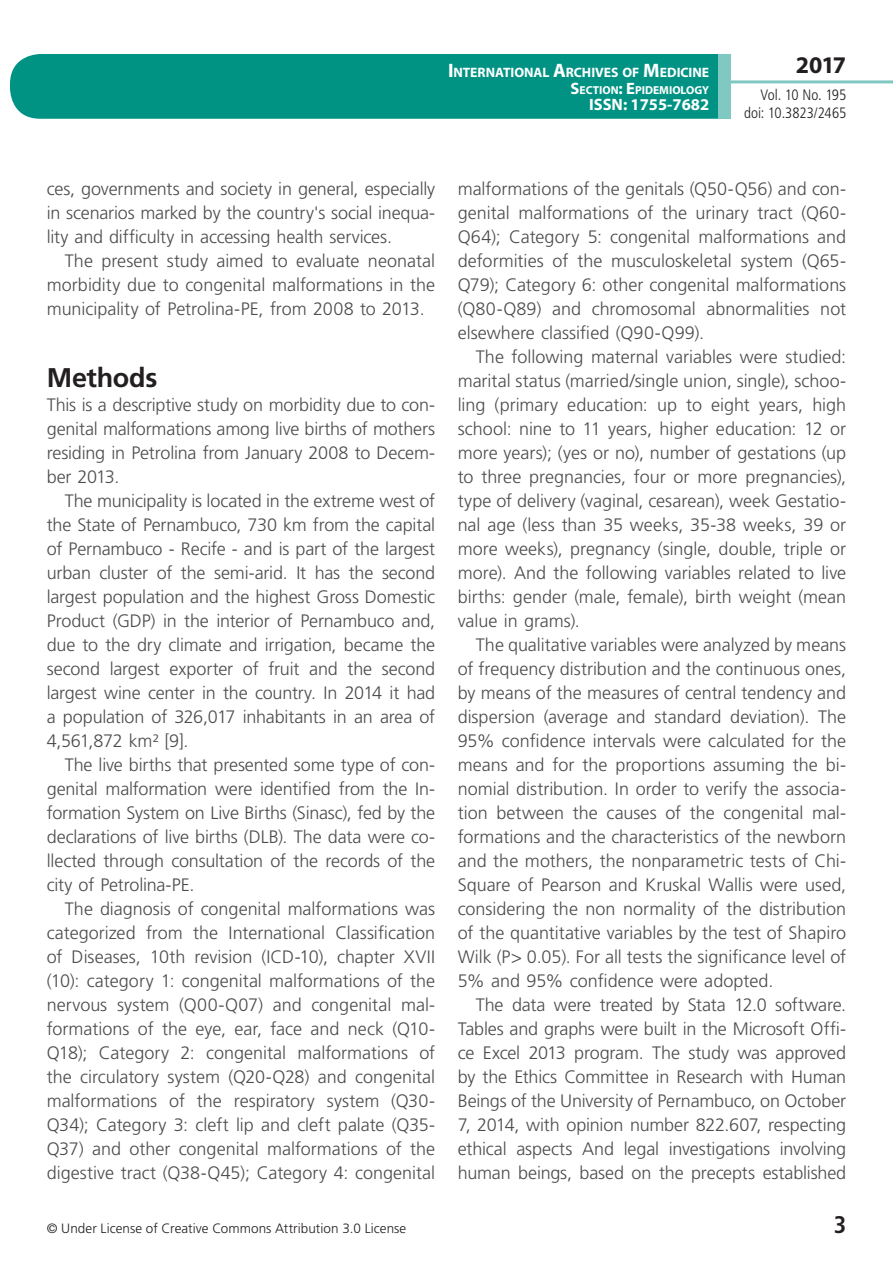
<style>
.page{position:relative;width:893px;height:1263px;background:#fff}
.page>*{position:absolute;margin:0;border:0;box-sizing:border-box;transform-origin:0 0}
.t1{font:700 27px "Frutiger LT Std";letter-spacing:-.01em;color:#231f20}
.t2{font:700 24px "Myriad Pro";color:#231f20}
.t3{font:700 condensed 24px "Frutiger LT Std";color:#231f20}
.t4{font:300 18px/24px "Frutiger LT Std";letter-spacing:-.005em;color:#4b4c4d;text-align:justify}
.t5{font:700 16.5px "Myriad Pro";color:#fff}
.t6{font:300 condensed 15px/18px "Frutiger LT Std";letter-spacing:-.01em;color:#231f20;text-align:right}
.t7{font:700 13.65px "Myriad Pro";letter-spacing:-.005em;color:#fff}
.t8{font:300 13.5px "Frutiger LT Std";letter-spacing:.005em;color:#231f20}
.t9{font:700 11.55px "Myriad Pro";color:#fff}
.s1{font-size:19.5px}
.s2{font-size:16.5px}
</style>
<div class="page">
<div style="left:10px;top:54px;width:775px;height:65px;background:#009384;border-radius:30px"></div>
<div style="left:732px;top:0;width:161px;height:157px;background:#fff"></div>
<hr style="left:730px;top:80px;width:163px;height:3px;background:#80c9c2">
<div style="left:718px;top:54px;width:13px;height:65px;background:#80c9c2"></div>
<p class="t7" style="left:448px;top:64px;width:263px"><span class="s1">I</span>NTERNATIONAL <span class="s1">A</span>RCHIVES OF <span class="s1">M</span>EDICINE</p>
<p class="t9" style="left:571px;top:82px;width:140px"><span class="s2">S</span>ECTION<span class="s2">: E</span>PIDEMIOLOGY</p>
<p class="t5" style="left:589px;top:94px;width:122px">ISSN: 1755-7682</p>
<h2 class="t2" style="left:796px;top:49px;width:52px">2017</h2>
<p class="t6" style="left:744px;top:86px;width:104px">Vol. 10 No. 195 doi: 10.3823/2465</p>
<p class="t4" style="left:47px;top:177px;width:390px">ces, governments and society in general, especially in scenarios marked by the country's social inequa&shy;lity and difficulty in accessing health services.</p>
<p class="t4" style="left:47px;top:249px;width:390px;text-indent:18px">The present study aimed to evaluate neonatal morbidity due to congenital malformations in the municipality of Petrolina-PE, from 2008 to 2013.</p>
<h1 class="t1" style="left:47px;top:362px;width:112px">Methods</h1>
<p class="t4" style="left:47px;top:393px;width:390px">This is a descriptive study on morbidity due to con&shy;genital malformations among live births of mothers residing in Petrolina from January 2008 to Decem&shy;ber 2013.</p>
<p class="t4" style="left:47px;top:489px;width:390px;text-indent:18px">The municipality is located in the extreme west of the State of Pernambuco, 730 km from the capital of Pernambuco - Recife - and is part of the largest urban cluster of the semi-arid. It has the second largest population and the highest Gross Domestic Product (GDP) in the interior of Pernambuco and, due to the dry climate and irrigation, became the second largest exporter of fruit and the second largest wine center in the country. In 2014 it had a population of 326,017 inhabitants in an area of 4,561,872 km² [9].</p>
<p class="t4" style="left:47px;top:753px;width:390px;text-indent:18px">The live births that presented some type of con&shy;genital malformation were identified from the In&shy;formation System on Live Births (Sinasc), fed by the declarations of live births (DLB). The data were co&shy;llected through consultation of the records of the city of Petrolina-PE.</p>
<p class="t4" style="left:47px;top:897px;width:390px;text-indent:18px">The diagnosis of congenital malformations was categorized from the International Classification of Diseases, 10th revision (ICD-10), chapter XVII (10): category 1: congenital malformations of the nervous system (Q00-Q07) and congenital mal&shy;formations of the eye, ear, face and neck (Q10- Q18); Category 2: congenital malformations of the circulatory system (Q20-Q28) and congenital malformations of the respiratory system (Q30- Q34); Category 3: cleft lip and cleft palate (Q35- Q37) and other congenital malformations of the digestive tract (Q38-Q45); Category 4: congenital</p>
<p class="t4" style="left:458px;top:177px;width:390px">malformations of the genitals (Q50-Q56) and con&shy;genital malformations of the urinary tract (Q60- Q64); Category 5: congenital malformations and deformities of the musculoskeletal system (Q65- Q79); Category 6: other congenital malformations (Q80-Q89) and chromosomal abnormalities not elsewhere classified (Q90-Q99).</p>
<p class="t4" style="left:458px;top:345px;width:390px;text-indent:18px">The following maternal variables were studied: marital status (married/single union, single), schoo&shy;ling (primary education: up to eight years, high school: nine to 11 years, higher education: 12 or more years); (yes or no), number of gestations (up to three pregnancies, four or more pregnancies), type of delivery (vaginal, cesarean), week Gestatio&shy;nal age (less than 35 weeks, 35-38 weeks, 39 or more weeks), pregnancy (single, double, triple or more). And the following variables related to live births: gender (male, female), birth weight (mean value in grams).</p>
<p class="t4" style="left:458px;top:633px;width:390px;text-indent:18px">The qualitative variables were analyzed by means of frequency distribution and the continuous ones, by means of the measures of central tendency and dispersion (average and standard deviation). The 95% confidence intervals were calculated for the means and for the proportions assuming the bi&shy;nomial distribution. In order to verify the associa&shy;tion between the causes of the congenital mal&shy;formations and the characteristics of the newborn and the mothers, the nonparametric tests of Chi-Square of Pearson and Kruskal Wallis were used, considering the non normality of the distribution of the quantitative variables by the test of Shapiro Wilk (P&gt; 0.05). For all tests the significance level of 5% and 95% confidence were adopted.</p>
<p class="t4" style="left:458px;top:992px;width:390px;text-indent:18px">The data were treated by Stata 12.0 software.<br>Tables and graphs were built in the Microsoft Offi&shy;ce Excel 2013 program. The study was approved by the Ethics Committee in Research with Human Beings of the University of Pernambuco, on October 7, 2014, with opinion number 822.607, respecting ethical aspects And legal investigations involving human beings, based on the precepts established</p>
<p class="t8" style="left:47px;top:1220px;width:361px">© Under License of Creative Commons Attribution 3.0 License</p>
<h2 class="t3" style="left:834px;top:1210px;width:14px">3</h2>
</div>
